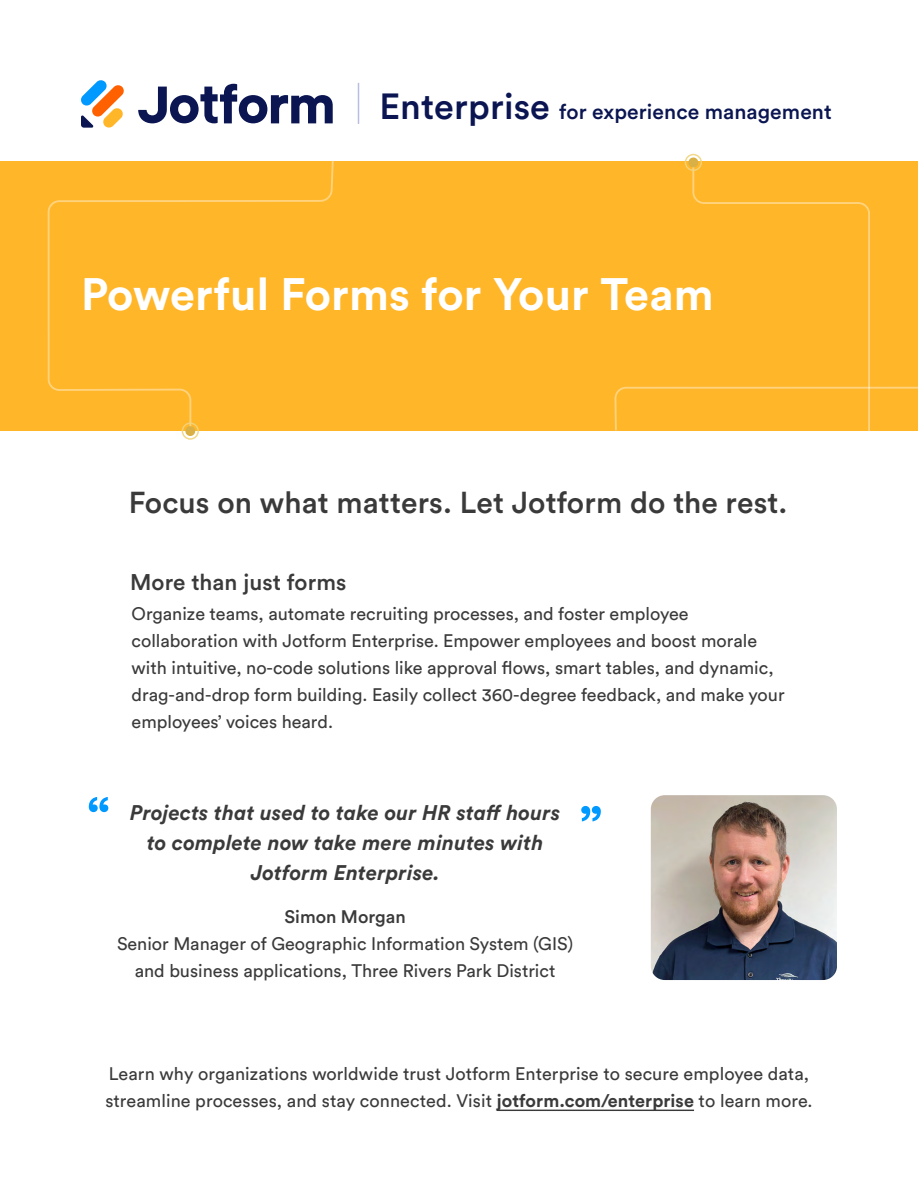
<style>
.page{position:relative;width:918px;height:1188px;background:#fff}
.page>*{position:absolute;margin:0;border:0;box-sizing:border-box;transform-origin:0 0}
.t1{font:700 54px "Circular Std";color:#09f}
.t2{font:700 45px "Circular Std";letter-spacing:.005em;color:#fff}
.t3{font:500 30px "Circular Std";letter-spacing:.005em;color:#3a3a3a}
.t4{font:500 22.5px "Circular Std";letter-spacing:.005em;color:#3a3a3a}
.t5{font:italic 700 21px/30px "Circular Std";letter-spacing:.005em;color:#3a3a3a;text-align:center}
.t6{font:500 21px "Circular Std";letter-spacing:.005em;color:#0a1551}
.t7{font:18px/27px "Circular Std";color:#3a3a3a}
.t8{font:500 18px "Circular Std";color:#3a3a3a}
.s1{font-size:36px}
.s2{font-weight:700}
</style>
<div class="page">
<div style="left:0;top:161px;width:918px;height:270px;background:#ffb629"></div>
<hr style="left:497px;top:1110px;width:197px;height:1px;background:#3a3a3a">
<hr style="left:358px;top:83px;width:1px;height:41px;background:#b9bdde">
<svg style="left:692px;top:160px;width:178px;height:226px"></svg>
<svg style="left:47px;top:161px;width:287px;height:270px"></svg>
<svg style="left:614px;top:386px;width:304px;height:45px"></svg>
<img style="left:651px;top:795px;width:186px;height:185px">
<div style="left:688px;top:158px;width:10px;height:9px;background:#d8b045;border-radius:50%"></div>
<div style="left:685px;top:154px;width:17px;height:17px;border:2px solid #f1d47c;border-radius:50%"></div>
<svg style="left:81px;top:80px;width:43px;height:48px"></svg>
<svg style="left:138px;top:84px;width:195px;height:39px"></svg>
<div style="left:185px;top:426px;width:10px;height:10px;background:#d8b045;border-radius:50%"></div>
<div style="left:182px;top:422px;width:17px;height:18px;border:2px solid #f1d47c;border-radius:50%"></div>
<p class="t6" style="left:380px;top:98px;width:454px"><span class="s1">Enterprise</span> for experience management</p>
<p class="t2" style="left:81px;top:265px;width:634px">Powerful Forms for Your Team</p>
<p class="t3" style="left:129px;top:484px;width:660px">Focus on what matters. Let Jotform do the rest.</p>
<p class="t4" style="left:130px;top:568px;width:218px">More than just forms</p>
<p class="t7" style="left:132px;top:600px;width:655px">Organize teams, automate recruiting processes, and foster employee collaboration with Jotform Enterprise. Empower employees and boost morale with intuitive, no-code solutions like approval flows, smart tables, and dynamic, drag-and-drop form building. Easily collect 360-degree feedback, and make your employees’ voices heard.</p>
<p class="t1" style="left:87px;top:782px;width:25px">“</p>
<p class="t5" style="left:130px;top:797px;width:432px">Projects that used to take our HR staff hours to complete now take mere minutes with<br>Jotform Enterprise.</p>
<p class="t8" style="left:285px;top:905px;width:123px">Simon Morgan</p>
<p class="t7" style="left:117px;top:930px;width:458px;text-align:center">Senior Manager of Geographic Information System (GIS) and business applications, Three Rivers Park District</p>
<p class="t1" style="left:579px;top:791px;width:25px">”</p>
<p class="t7" style="left:105px;top:1060px;width:709px">Learn why organizations worldwide trust Jotform Enterprise to secure employee data, streamline processes, and stay connected. Visit <span class="s2">jotform.com/enterprise</span> to learn more.</p>
</div>
